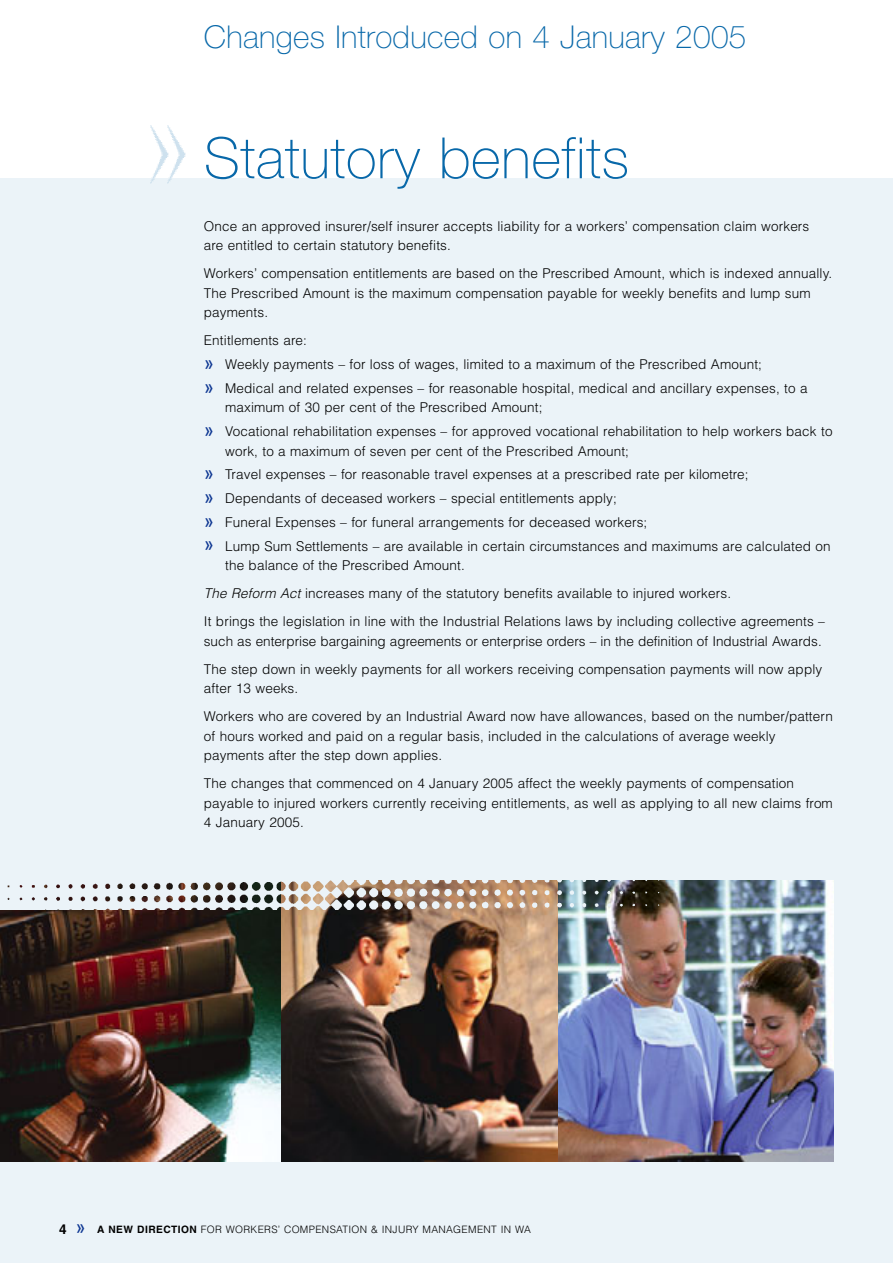
<style>
.page{position:relative;width:893px;height:1263px;background:#fff}
.page>*{position:absolute;margin:0;border:0;box-sizing:border-box;transform-origin:0 0}
.t1{font:100 57px "Helvetica Neue";letter-spacing:.01em;color:#0868a9}
.t2{font:100 31.5px "Helvetica Neue";letter-spacing:.01em;color:#0868a9}
.t3{font:300 13.5px/23.7px "Helvetica";letter-spacing:.01em;color:#000}
.t4{font:300 10.2px "Helvetica";letter-spacing:.035em;color:#000}
.s1{font-family:"Frutiger";font-weight:400;font-stretch:condensed;font-size:21px;color:#0d3692}
.s2{font-style:italic}
.s3{font-weight:700;font-size:13.5px}
.s4{font-weight:700}
</style>
<div class="page">
<div style="left:0;top:178px;width:893px;height:1085px;background:#ebf3f8"></div>
<img style="left:150px;top:125px;width:15px;height:59px">
<img style="left:165px;top:125px;width:21px;height:59px">
<img style="left:0;top:909px;width:282px;height:252px">
<img style="left:282px;top:909px;width:277px;height:252px">
<img style="left:559px;top:880px;width:274px;height:281px">
<img style="left:7px;top:880px;width:755px;height:29px">
<h2 class="t2" style="left:204px;top:25px;width:544px">Changes Introduced on 4 January 2005</h2>
<h1 class="t1" style="left:204px;top:138px;width:427px">Statutory benefits</h1>
<p class="t3" style="left:204px;top:218px;width:607px;line-height:19.5px">Once an approved insurer/self insurer accepts liability for a workers’ compensation claim workers are entitled to certain statutory benefits.</p>
<p class="t3" style="left:204px;top:265px;width:630px;line-height:19.5px">Workers’ compensation entitlements are based on the Prescribed Amount, which is indexed annually.<br>The Prescribed Amount is the maximum compensation payable for weekly benefits and lump sum payments.</p>
<p class="t3" style="left:204px;top:330px;width:605px">Entitlements are:<br><span class="s1">»</span> Weekly payments – for loss of wages, limited to a maximum of the Prescribed Amount;<br><span class="s1">»</span> Medical and related expenses – for reasonable hospital, medical and ancillary expenses, to a</p>
<p class="t3" style="left:204px;top:397px;width:630px;text-indent:21px">maximum of 30 per cent of the Prescribed Amount;<br><span class="s1">»</span> Vocational rehabilitation expenses – for approved vocational rehabilitation to help workers back to</p>
<p class="t3" style="left:204px;top:440px;width:628px;text-indent:21px">work, to a maximum of seven per cent of the Prescribed Amount;<br><span class="s1">»</span> Travel expenses – for reasonable travel expenses at a prescribed rate per kilometre;<br><span class="s1">»</span> Dependants of deceased workers – special entitlements apply;<br><span class="s1">»</span> Funeral Expenses – for funeral arrangements for deceased workers;<br><span class="s1">»</span> Lump Sum Settlements – are available in certain circumstances and maximums are calculated on</p>
<p class="t3" style="left:204px;top:553px;width:623px;line-height:28px;text-indent:21px">the balance of the Prescribed Amount.<br><span class="s2">The Reform Act</span> increases many of the statutory benefits available to injured workers.<br>It brings the legislation in line with the Industrial Relations laws by including collective agreements –</p>
<p class="t3" style="left:204px;top:628px;width:620px;line-height:28px">such as enterprise bargaining agreements or enterprise orders – in the definition of Industrial Awards.<br>The step down in weekly payments for all workers receiving compensation payments will now apply</p>
<p class="t3" style="left:204px;top:676px;width:630px;line-height:28px">after 13 weeks.<br>Workers who are covered by an Industrial Award now have allowances, based on the number/pattern</p>
<p class="t3" style="left:204px;top:727px;width:573px;line-height:19.5px">of hours worked and paid on a regular basis, included in the calculations of average weekly payments after the step down applies.</p>
<p class="t3" style="left:204px;top:775px;width:630px;line-height:19.5px">The changes that commenced on 4 January 2005 affect the weekly payments of compensation payable to injured workers currently receiving entitlements, as well as applying to all new claims from<br>4 January 2005.</p>
<p class="t4" style="left:59px;top:1225px;width:473px"><span class="s3">4</span> <span class="s1">»</span> <span class="s4">A NEW DIRECTION</span> FOR WORKERS’ COMPENSATION &amp; INJURY MANAGEMENT IN WA</p>
</div>
